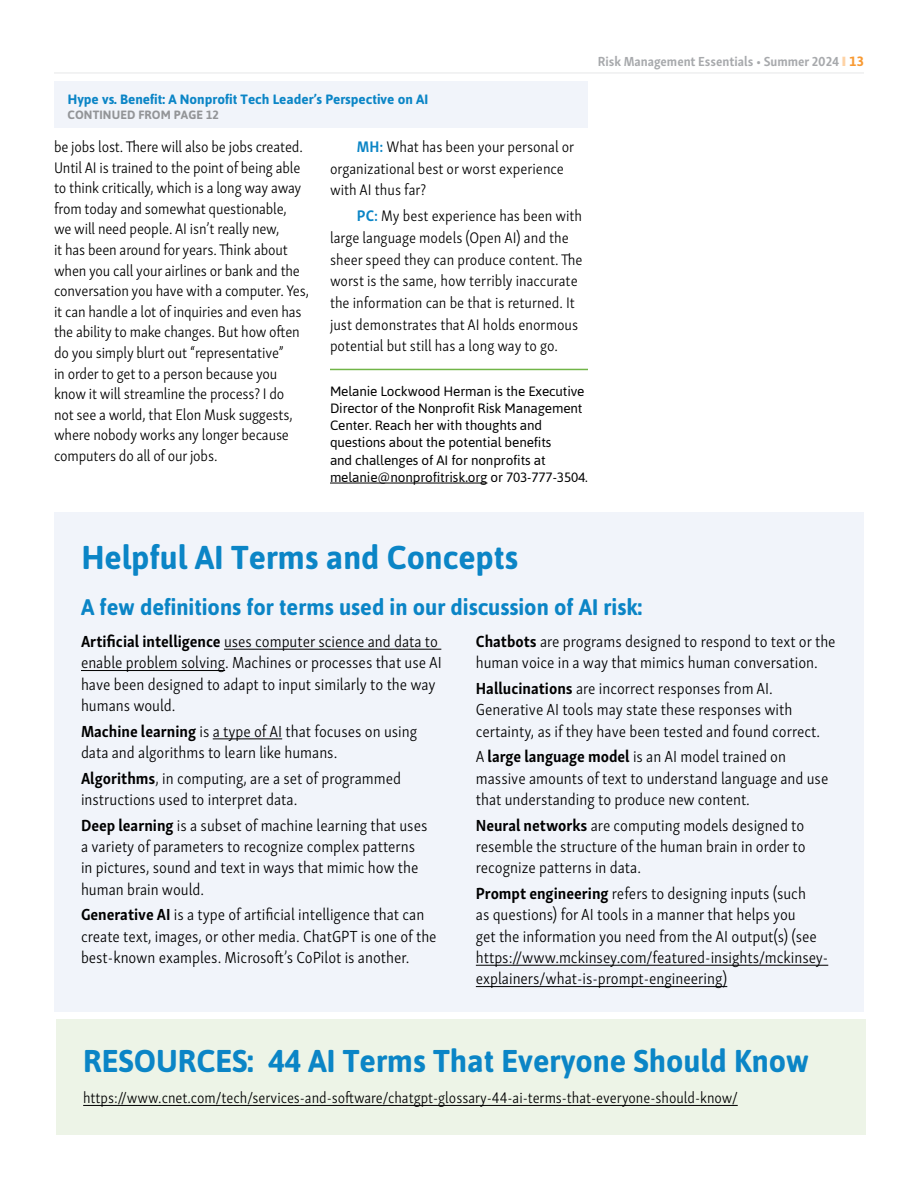
<style>
.page{position:relative;width:918px;height:1188px;background:#fff}
.page>*{position:absolute;margin:0;border:0;box-sizing:border-box;transform-origin:0 0}
.t1{font:700 33px "Asap";color:#0b85c6}
.t2{font:700 31.5px "Asap";color:#0b85c6}
.t3{font:700 22.5px "Asap";color:#0b85c6}
.t4{font:300 16.5px/21.3px "Skolar Sans Latn Cn";color:#000}
.t5{font:300 15.75px/20.5px "Skolar Sans Latn Cn";letter-spacing:-.01em;color:#000}
.t6{font:13.5px/17.2px "Asap";letter-spacing:-.01em;color:#000}
.t7{font:700 13.5px "Asap";color:#0b85c6}
.t8{font:700 13.5px "Skolar Sans Latn Cn";color:#a7a9ac}
.t9{font:700 12px "Asap";letter-spacing:.01em;color:#939598}
.s1{font-weight:700;color:#0b85c6}
.s2{color:#fed3a6}
.s3{font-family:"Asap";color:#f89a33}
.s4{font-weight:700}
</style>
<div class="page">
<hr style="left:54px;top:73px;width:810px;height:1px;background:#e6e7e8">
<div style="left:54px;top:513px;width:810px;height:499px;background:#f1f4fa"></div>
<hr style="left:224px;top:649px;width:217px;height:1px;background:#000">
<hr style="left:81px;top:670px;width:144px;height:1px;background:#000">
<hr style="left:213px;top:739px;width:69px;height:1px;background:#000">
<hr style="left:476px;top:965px;width:352px;height:1px;background:#000">
<hr style="left:476px;top:986px;width:251px;height:1px;background:#000">
<hr style="left:330px;top:369px;width:258px;height:1px;background:#71b548">
<hr style="left:330px;top:483px;width:157px;height:1px;background:#000">
<div style="left:54px;top:81px;width:534px;height:46px;background:#f1f4fa"></div>
<div style="left:56px;top:1020px;width:810px;height:115px;background:#edf4e7"></div>
<hr style="left:83px;top:1105px;width:655px;height:1px;background:#000">
<p class="t7" style="left:68px;top:90px;width:362px">Hype vs. Benefit: A Nonprofit Tech Leader’s Perspective on AI</p>
<p class="t9" style="left:68px;top:106px;width:153px">CONTINUED FROM PAGE 12</p>
<p class="t5" style="left:54px;top:135px;width:257px">be jobs lost. There will also be jobs created.<br>Until AI is trained to the point of being able to think critically, which is a long way away from today and somewhat questionable,<br>we will need people. AI isn’t really new,<br>it has been around for years. Think about when you call your airlines or bank and the conversation you have with a computer. Yes, it can handle a lot of inquiries and even has the ability to make changes. But how often do you simply blurt out “representative”<br>in order to get to a person because you know it will streamline the process? I do<br>not see a world, that Elon Musk suggests, where nobody works any longer because computers do all of our jobs.</p>
<p class="t5" style="left:330px;top:135px;width:246px;line-height:21.8px;text-indent:27px"><span class="s1">MH:</span> What has been your personal or organizational best or worst experience with AI thus far?</p>
<p class="t5" style="left:330px;top:204px;width:254px;line-height:21.8px;text-indent:27px"><span class="s1">PC:</span> My best experience has been with large language models (Open AI) and the sheer speed they can produce content. The worst is the same, how terribly inaccurate the information can be that is returned. It just demonstrates that AI holds enormous potential but still has a long way to go.</p>
<p class="t6" style="left:330px;top:382px;width:259px">Melanie Lockwood Herman is the Executive Director of the Nonprofit Risk Management Center. Reach her with thoughts and questions about the potential benefits<br>and challenges of AI for nonprofits at melanie@nonprofitrisk.org or 703-777-3504.</p>
<p class="t8" style="left:598px;top:50px;width:268px">Risk Management Essentials • Summer 2024 <span class="s2">❙</span> <span class="s3">13</span></p>
<h1 class="t1" style="left:81px;top:536px;width:439px">Helpful AI Terms and Concepts</h1>
<h3 class="t3" style="left:81px;top:592px;width:563px">A few definitions for terms used in our discussion of AI risk:</h3>
<p class="t4" style="left:81px;top:630px;width:362px"><span class="s4">Artificial intelligence</span> uses computer science and data to enable problem solving. Machines or processes that use AI have been designed to adapt to input similarly to the way humans would.</p>
<p class="t4" style="left:81px;top:719px;width:338px"><span class="s4">Machine learning</span> is a type of AI that focuses on using data and algorithms to learn like humans.</p>
<p class="t4" style="left:81px;top:766px;width:322px"><span class="s4">Algorithms</span>, in computing, are a set of programmed instructions used to interpret data.</p>
<p class="t4" style="left:81px;top:813px;width:348px"><span class="s4">Deep learning</span> is a subset of machine learning that uses a variety of parameters to recognize complex patterns in pictures, sound and text in ways that mimic how the human brain would.</p>
<p class="t4" style="left:81px;top:903px;width:357px"><span class="s4">Generative AI</span> is a type of artificial intelligence that can create text, images, or other media. ChatGPT is one of the best-known examples. Microsoft’s CoPilot is another.</p>
<p class="t4" style="left:476px;top:630px;width:361px"><span class="s4">Chatbots</span> are programs designed to respond to text or the human voice in a way that mimics human conversation.</p>
<p class="t4" style="left:476px;top:677px;width:346px"><span class="s4">Hallucinations</span> are incorrect responses from AI.<br>Generative AI tools may state these responses with certainty, as if they have been tested and found correct.</p>
<p class="t4" style="left:476px;top:745px;width:354px">A <span class="s4">large language model</span> is an AI model trained on massive amounts of text to understand language and use that understanding to produce new content.</p>
<p class="t4" style="left:476px;top:813px;width:331px;text-align:justify"><span class="s4">Neural networks</span> are computing models designed to resemble the structure of the human brain in order to recognize patterns in data.</p>
<p class="t4" style="left:476px;top:882px;width:354px"><span class="s4">Prompt engineering</span> refers to designing inputs (such<br>as questions) for AI tools in a manner that helps you<br>get the information you need from the AI output(s) (see https://www.mckinsey.com/featured-insights/mckinsey&shy;explainers/what-is-prompt-engineering)</p>
<h2 class="t2" style="left:83px;top:1040px;width:727px">RESOURCES: 44 AI Terms That Everyone Should Know</h2>
<p class="t5" style="left:83px;top:1087px;width:656px">https://www.cnet.com/tech/services-and-software/chatgpt-glossary-44-ai-terms-that-everyone-should-know/</p>
</div>
